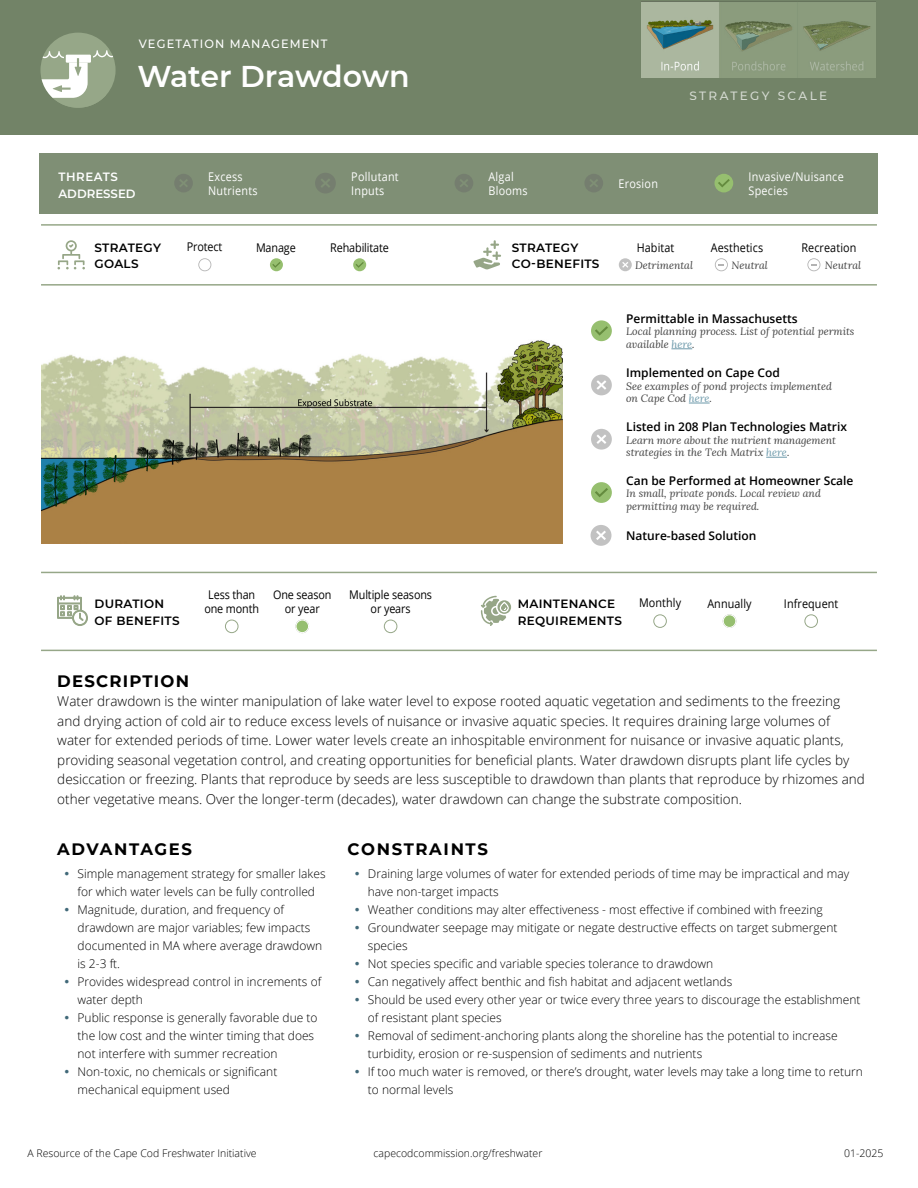
<style>
.page{position:relative;width:918px;height:1188px;background:#fff}
.page>*{position:absolute;margin:0;border:0;box-sizing:border-box;transform-origin:0 0}
.t1{font:600 30px "Montserrat";letter-spacing:-.01em;color:#fff}
.t2{font:700 16.5px "Montserrat";letter-spacing:.09em;color:#000}
.t3{font:300 13.5px/19.5px "Open Sans";color:#000}
.t4{font:300 12px/18px "Open Sans";color:#000}
.t5{font:600 12px "Open Sans";color:#000}
.t6{font:12px/14.4px "Open Sans";letter-spacing:-.01em;color:#000;text-align:center;scale:.9 1}
.t7{font:600 12px/16.5px "Montserrat";letter-spacing:.025em;color:#000}
.t8{font:12px/14.4px "Open Sans";letter-spacing:.025em;color:#fff;scale:.9 1}
.t9{font:12px "Open Sans";letter-spacing:.01em;color:#000;scale:.9 1}
.t10{font:500 12px "Montserrat";letter-spacing:.1em;color:#fff;scale:.95 1}
.t11{font:600 12px/16.5px "Montserrat";color:#fff}
.t12{font:500 12px "Montserrat";letter-spacing:.2em;color:#fff}
.t13{font:italic 10.5px/12.6px "Lora";color:#404040}
.t14{font:300 10.5px "Open Sans";color:#000}
.s1{color:#6c99aa}
</style>
<div class="page">
<div style="left:0;top:0;width:918px;height:135px;background:#728367"></div>
<div style="left:40px;top:153px;width:838px;height:61px;background:#7f8f75"></div>
<hr style="left:41px;top:224px;width:836px;height:2px;background:#96a788">
<hr style="left:41px;top:284px;width:836px;height:2px;background:#96a788">
<hr style="left:41px;top:572px;width:836px;height:1px;background:#96a788">
<hr style="left:41px;top:650px;width:836px;height:1px;background:#96a788">
<div style="left:225px;top:620px;width:13px;height:13px;border:1px solid #96a788;border-radius:50%"></div>
<div style="left:384px;top:620px;width:13px;height:13px;border:1px solid #96a788;border-radius:50%"></div>
<div style="left:653px;top:614px;width:14px;height:14px;border:1px solid #96a788;border-radius:50%"></div>
<div style="left:804px;top:614px;width:14px;height:14px;border:1px solid #96a788;border-radius:50%"></div>
<div style="left:296px;top:620px;width:13px;height:13px;background:#96bf70;border-radius:50%"></div>
<div style="left:296px;top:620px;width:13px;height:13px;border:1px solid #fff;border-radius:50%"></div>
<div style="left:723px;top:615px;width:13px;height:12px;background:#96bf70;border-radius:50%"></div>
<div style="left:723px;top:614px;width:13px;height:14px;border:1px solid #fff;border-radius:50%"></div>
<img style="left:641px;top:1px;width:235px;height:77px">
<svg style="left:198px;top:258px;width:13px;height:13px"></svg>
<div style="left:270px;top:258px;width:13px;height:13px;background:#96bf6f;border-radius:50%"></div>
<svg style="left:272px;top:262px;width:9px;height:6px"></svg>
<div style="left:353px;top:258px;width:13px;height:13px;background:#96bf6f;border-radius:50%"></div>
<svg style="left:356px;top:262px;width:8px;height:6px"></svg>
<svg style="left:619px;top:258px;width:13px;height:13px"></svg>
<svg style="left:715px;top:258px;width:13px;height:13px"></svg>
<svg style="left:807px;top:258px;width:13px;height:13px"></svg>
<div style="left:591px;top:320px;width:21px;height:21px;background:#96bf6f;border-radius:50%"></div>
<svg style="left:595px;top:326px;width:13px;height:10px"></svg>
<svg style="left:591px;top:375px;width:21px;height:20px"></svg>
<svg style="left:591px;top:429px;width:21px;height:21px"></svg>
<svg style="left:40px;top:33px;width:76px;height:75px"></svg>
<img style="left:41px;top:340px;width:521px;height:203px">
<div style="left:591px;top:482px;width:21px;height:21px;background:#96bf6f;border-radius:50%"></div>
<svg style="left:595px;top:488px;width:13px;height:9px"></svg>
<svg style="left:591px;top:525px;width:21px;height:21px"></svg>
<svg style="left:174px;top:174px;width:19px;height:18px"></svg>
<svg style="left:315px;top:173px;width:21px;height:20px"></svg>
<svg style="left:455px;top:174px;width:18px;height:18px"></svg>
<svg style="left:585px;top:174px;width:18px;height:18px"></svg>
<div style="left:715px;top:174px;width:18px;height:18px;background:#96bf6f;border-radius:50%"></div>
<svg style="left:718px;top:179px;width:12px;height:8px"></svg>
<svg style="left:473px;top:240px;width:28px;height:30px"></svg>
<svg style="left:58px;top:240px;width:27px;height:29px"></svg>
<svg style="left:689px;top:403px;width:21px;height:1px"></svg>
<svg style="left:671px;top:349px;width:21px;height:1px"></svg>
<svg style="left:766px;top:457px;width:21px;height:1px"></svg>
<svg style="left:57px;top:595px;width:31px;height:31px"></svg>
<svg style="left:481px;top:596px;width:30px;height:30px"></svg>
<p class="t10" style="left:139px;top:35px;width:200px">VEGETATION MANAGEMENT</p>
<h1 class="t1" style="left:137px;top:55px;width:274px">Water Drawdown</h1>
<p class="t12" style="left:689px;top:87px;width:139px">STRATEGY SCALE</p>
<p class="t11" style="left:59px;top:168px;width:79px">THREATS<br>ADDRESSED</p>
<p class="t8" style="left:208px;top:169px;width:57px">Excess<br>Nutrients</p>
<p class="t8" style="left:351px;top:169px;width:54px">Pollutant<br>Inputs</p>
<p class="t8" style="left:488px;top:169px;width:45px">Algal<br>Blooms</p>
<p class="t8" style="left:618px;top:176px;width:45px">Erosion</p>
<p class="t8" style="left:749px;top:169px;width:107px">Invasive/Nuisance<br>Species</p>
<p class="t6" style="left:187px;top:239px;width:41px">Protect</p>
<p class="t6" style="left:256px;top:240px;width:46px">Manage</p>
<p class="t6" style="left:330px;top:240px;width:67px">Rehabilitate</p>
<p class="t9" style="left:637px;top:239px;width:43px">Habitat</p>
<p class="t9" style="left:711px;top:239px;width:60px">Aesthetics</p>
<p class="t9" style="left:801px;top:239px;width:63px">Recreation</p>
<p class="t7" style="left:94px;top:239px;width:68px">STRATEGY<br>GOALS</p>
<p class="t7" style="left:512px;top:239px;width:89px">STRATEGY<br>CO-BENEFITS</p>
<p class="t13" style="left:635px;top:259px;width:59px">Detrimental</p>
<p class="t13" style="left:731px;top:259px;width:38px">Neutral</p>
<p class="t13" style="left:825px;top:259px;width:38px">Neutral</p>
<p class="t5" style="left:626px;top:310px;width:173px">Permittable in Massachusetts</p>
<p class="t13" style="left:626px;top:325px;width:230px">Local planning process. List of potential permits available <span class="s1">here</span>.</p>
<p class="t5" style="left:626px;top:364px;width:155px">Implemented on Cape Cod</p>
<p class="t13" style="left:626px;top:379px;width:207px">See examples of pond projects implemented on Cape Cod <span class="s1">here</span>.</p>
<p class="t5" style="left:626px;top:419px;width:222px">Listed in 208 Plan Technologies Matrix</p>
<p class="t13" style="left:626px;top:434px;width:211px">Learn more about the nutrient management strategies in the Tech Matrix <span class="s1">here</span>.</p>
<p class="t5" style="left:626px;top:472px;width:229px">Can be Performed at Homeowner Scale</p>
<p class="t13" style="left:626px;top:487px;width:196px">In small, private ponds. Local review and permitting may be required.</p>
<p class="t5" style="left:626px;top:527px;width:132px">Nature-based Solution</p>
<p class="t6" style="left:204px;top:587px;width:62px">Less than one month</p>
<p class="t6" style="left:273px;top:587px;width:66px">One season or year</p>
<p class="t6" style="left:349px;top:587px;width:94px">Multiple seasons or years</p>
<p class="t9" style="left:707px;top:595px;width:51px">Annually</p>
<p class="t9" style="left:784px;top:595px;width:62px">Infrequent</p>
<p class="t7" style="left:94px;top:595px;width:87px">DURATION<br>OF BENEFITS</p>
<p class="t7" style="left:518px;top:595px;width:106px">MAINTENANCE<br>REQUIREMENTS</p>
<p class="t9" style="left:639px;top:595px;width:48px">Monthly</p>
<h2 class="t2" style="left:57px;top:669px;width:133px">DESCRIPTION</h2>
<p class="t3" style="left:57px;top:691px;width:809px">Water drawdown is the winter manipulation of lake water level to expose rooted aquatic vegetation and sediments to the freezing and drying action of cold air to reduce excess levels of nuisance or invasive aquatic species. It requires draining large volumes of water for extended periods of time. Lower water levels create an inhospitable environment for nuisance or invasive aquatic plants, providing seasonal vegetation control, and creating opportunities for beneficial plants. Water drawdown disrupts plant life cycles by desiccation or freezing. Plants that reproduce by seeds are less susceptible to drawdown than plants that reproduce by rhizomes and other vegetative means. Over the longer-term (decades), water drawdown can change the substrate composition.</p>
<h2 class="t2" style="left:57px;top:837px;width:136px">ADVANTAGES</h2>
<p class="t4" style="left:78px;top:864px;width:250px">Simple management strategy for smaller lakes for which water levels can be fully controlled Magnitude, duration, and frequency of drawdown are major variables; few impacts documented in MA where average drawdown is 2-3 ft.<br>Provides widespread control in increments of water depth<br>Public response is generally favorable due to the low cost and the winter timing that does not interfere with summer recreation Non-toxic, no chemicals or significant mechanical equipment used</p>
<h2 class="t2" style="left:348px;top:837px;width:142px">CONSTRAINTS</h2>
<p class="t4" style="left:368px;top:864px;width:497px">Draining large volumes of water for extended periods of time may be impractical and may have non-target impacts<br>Weather conditions may alter effectiveness - most effective if combined with freezing Groundwater seepage may mitigate or negate destructive effects on target submergent species<br>Not species specific and variable species tolerance to drawdown<br>Can negatively affect benthic and fish habitat and adjacent wetlands<br>Should be used every other year or twice every three years to discourage the establishment of resistant plant species<br>Removal of sediment-anchoring plants along the shoreline has the potential to increase turbidity, erosion or re-suspension of sediments and nutrients<br>If too much water is removed, or there’s drought, water levels may take a long time to return to normal levels</p>
<p class="t14" style="left:28px;top:1146px;width:231px">A Resource of the Cape Cod Freshwater Initiative</p>
<p class="t14" style="left:374px;top:1146px;width:170px">capecodcommission.org/freshwater</p>
<p class="t14" style="left:844px;top:1146px;width:41px">01-2025</p>
</div>
